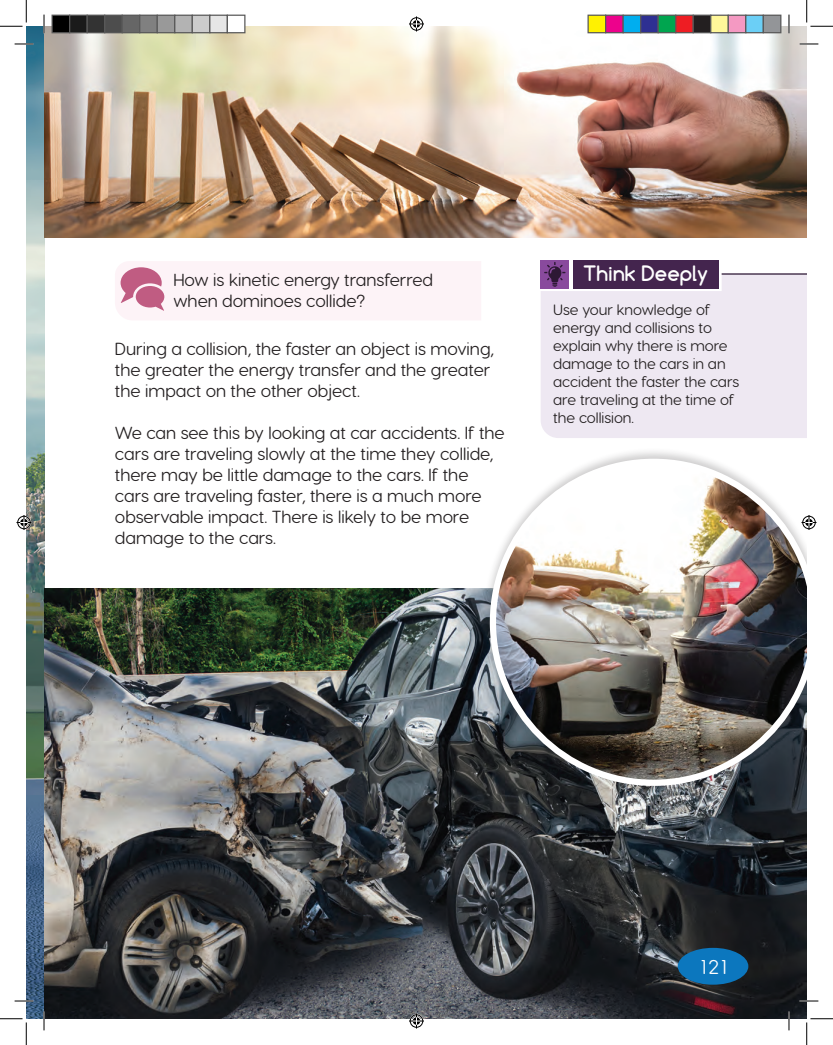
<style>
.page{position:relative;width:833px;height:1045px;background:#fff}
.page>*{position:absolute;margin:0;border:0;box-sizing:border-box;transform-origin:0 0}
.t1{font:700 20px "Comfortaa";color:#fff}
.t2{font:20px "Visby Round CF";color:#fff}
.regular_paragraph{font:17.5px/21px "Visby Round CF";color:#231f20}
.t3{font:15px/18px "Visby Round CF";color:#231f20}
</style>
<div class="page">
<img style="left:26px;top:26px;width:18px;height:992px">
<img style="left:44px;top:26px;width:762px;height:212px">
<img style="left:44px;top:588px;width:762px;height:430px">
<div style="left:482px;top:448px;width:324px;height:342px;background:#231f20;opacity:.22"></div>
<img style="left:489px;top:459px;width:317px;height:327px">
<div style="left:540px;top:273px;width:266px;height:165px;background:#eee8f2"></div>
<div style="left:572px;top:260px;width:146px;height:28px;background:#44254e"></div>
<div style="left:540px;top:260px;width:28px;height:28px;background:#894a9d"></div>
<svg style="left:544px;top:262px;width:21px;height:25px"></svg>
<hr style="left:721px;top:273px;width:85px;height:2px;background:#2d1834">
<div style="left:115px;top:261px;width:366px;height:59px;background:#fdf3f7"></div>
<div style="left:677px;top:948px;width:70px;height:36px;background:#0c77be;border-radius:50%"></div>
<svg style="left:15px;top:43px;width:18px;height:2px"></svg>
<svg style="left:799px;top:43px;width:18px;height:2px"></svg>
<svg style="left:15px;top:1000px;width:18px;height:1px"></svg>
<svg style="left:799px;top:1000px;width:18px;height:1px"></svg>
<svg style="left:43px;top:15px;width:2px;height:18px"></svg>
<svg style="left:43px;top:1011px;width:2px;height:19px"></svg>
<svg style="left:787px;top:15px;width:2px;height:18px"></svg>
<svg style="left:787px;top:1011px;width:2px;height:19px"></svg>
<svg style="left:0;top:0;width:27px;height:27px"></svg>
<svg style="left:0;top:1018px;width:27px;height:27px"></svg>
<svg style="left:806px;top:0;width:26px;height:27px"></svg>
<svg style="left:806px;top:1018px;width:26px;height:27px"></svg>
<svg style="left:409px;top:16px;width:15px;height:15px"></svg>
<svg style="left:409px;top:1013px;width:15px;height:15px"></svg>
<svg style="left:16px;top:515px;width:15px;height:15px"></svg>
<svg style="left:801px;top:515px;width:15px;height:15px"></svg>
<div style="left:52px;top:15px;width:18px;height:18px;background:#000"></div>
<div style="left:51px;top:15px;width:19px;height:18px;border:1px solid #595959"></div>
<div style="left:70px;top:15px;width:17px;height:18px;background:#1a1a1a"></div>
<div style="left:69px;top:15px;width:19px;height:18px;border:1px solid #595959"></div>
<div style="left:87px;top:15px;width:18px;height:18px;background:#333"></div>
<div style="left:86px;top:15px;width:19px;height:18px;border:1px solid #595959"></div>
<div style="left:105px;top:15px;width:17px;height:18px;background:#4d4d4d"></div>
<div style="left:104px;top:15px;width:19px;height:18px;border:1px solid #595959"></div>
<div style="left:122px;top:15px;width:18px;height:18px;background:#666"></div>
<div style="left:121px;top:15px;width:19px;height:18px;border:1px solid #595959"></div>
<div style="left:140px;top:15px;width:17px;height:18px;background:#808080"></div>
<div style="left:139px;top:15px;width:19px;height:18px;border:1px solid #595959"></div>
<div style="left:157px;top:15px;width:18px;height:18px;background:#999"></div>
<div style="left:156px;top:15px;width:19px;height:18px;border:1px solid #595959"></div>
<div style="left:175px;top:15px;width:17px;height:18px;background:#b3b3b3"></div>
<div style="left:174px;top:15px;width:19px;height:18px;border:1px solid #595959"></div>
<div style="left:192px;top:15px;width:18px;height:18px;background:#ccc"></div>
<div style="left:191px;top:15px;width:19px;height:18px;border:1px solid #595959"></div>
<div style="left:210px;top:15px;width:17px;height:18px;background:#e6e6e6"></div>
<div style="left:209px;top:15px;width:19px;height:18px;border:1px solid #595959"></div>
<div style="left:227px;top:15px;width:18px;height:18px;background:#fff"></div>
<div style="left:226px;top:15px;width:19px;height:18px;border:1px solid #595959"></div>
<div style="left:587px;top:15px;width:18px;height:18px;background:#fff101"></div>
<div style="left:587px;top:15px;width:19px;height:18px;border:1px solid #595959"></div>
<div style="left:605px;top:15px;width:17px;height:18px;background:#ed028c"></div>
<div style="left:604px;top:15px;width:19px;height:18px;border:1px solid #595959"></div>
<div style="left:622px;top:15px;width:18px;height:18px;background:#00aeef"></div>
<div style="left:622px;top:15px;width:19px;height:18px;border:1px solid #595959"></div>
<div style="left:640px;top:15px;width:17px;height:18px;background:#2e3092"></div>
<div style="left:639px;top:15px;width:19px;height:18px;border:1px solid #595959"></div>
<div style="left:657px;top:15px;width:18px;height:18px;background:#00a54f"></div>
<div style="left:657px;top:15px;width:19px;height:18px;border:1px solid #595959"></div>
<div style="left:675px;top:15px;width:17px;height:18px;background:#ee1d23"></div>
<div style="left:674px;top:15px;width:19px;height:18px;border:1px solid #595959"></div>
<div style="left:692px;top:15px;width:18px;height:18px;background:#231f20"></div>
<div style="left:692px;top:15px;width:19px;height:18px;border:1px solid #595959"></div>
<div style="left:710px;top:15px;width:17px;height:18px;background:#fff79a"></div>
<div style="left:709px;top:15px;width:19px;height:18px;border:1px solid #595959"></div>
<div style="left:727px;top:15px;width:18px;height:18px;background:#f499c2"></div>
<div style="left:727px;top:15px;width:19px;height:18px;border:1px solid #595959"></div>
<div style="left:745px;top:15px;width:17px;height:18px;background:#6bcff6"></div>
<div style="left:744px;top:15px;width:19px;height:18px;border:1px solid #595959"></div>
<div style="left:762px;top:15px;width:18px;height:18px;background:#939598"></div>
<div style="left:762px;top:15px;width:19px;height:18px;border:1px solid #595959"></div>
<p class="regular_paragraph" style="left:173px;top:269px;width:261px">How is kinetic energy transferred when dominoes collide?</p>
<p class="regular_paragraph" style="left:115px;top:338px;width:380px">During a collision, the faster an object is moving, the greater the energy transfer and the greater the impact on the other object.</p>
<p class="regular_paragraph" style="left:115px;top:422px;width:391px">We can see this by looking at car accidents. If the cars are traveling slowly at the time they collide, there may be little damage to the cars. If the cars are traveling faster, there is a much more observable impact. There is likely to be more damage to the cars.</p>
<p class="t1" style="left:583px;top:260px;width:126px">Think Deeply</p>
<p class="t3" style="left:553px;top:301px;width:187px">Use your knowledge of energy and collisions to explain why there is more damage to the cars in an accident the faster the cars are traveling at the time of the collision.</p>
<p class="t2" style="left:700px;top:954px;width:28px">121</p>
</div>
